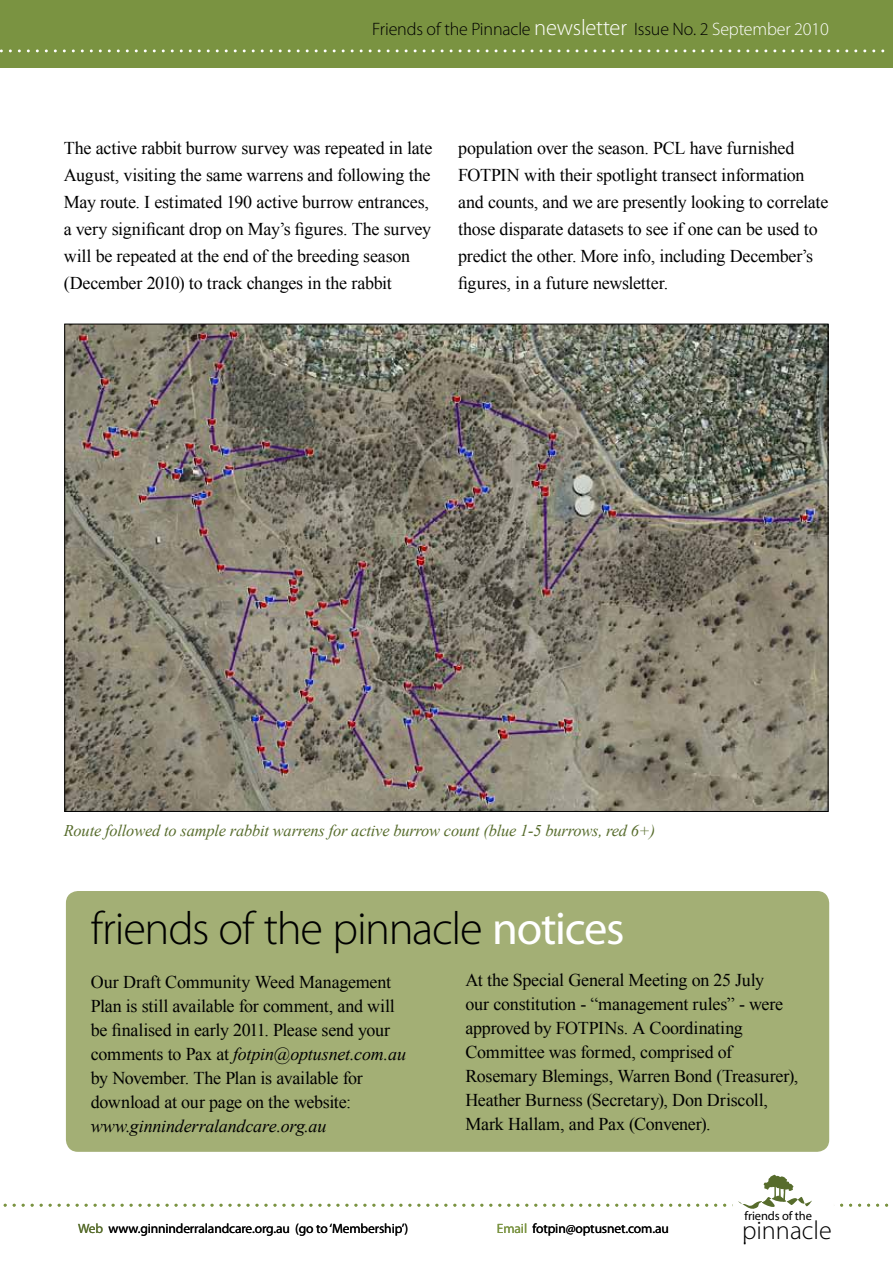
<style>
.page{position:relative;width:893px;height:1263px;background:#fff}
.page>*{position:absolute;margin:0;border:0;box-sizing:border-box;transform-origin:0 0}
.t1{font:300 46.5px "Myriad Pro";letter-spacing:-.025em;color:#000}
.t2{font:300 26.1px "Myriad Pro";color:#000}
.t3{font:18px/24px "Times New Roman";letter-spacing:-.01em;color:#000}
.t4{font:300 18px "Myriad Pro";letter-spacing:-.01em;color:#000}
.t5{font:italic 18px "Times New Roman";letter-spacing:-.01em;color:#000}
.t6{font:italic 16.35px "Times New Roman";letter-spacing:-.01em;color:#576c2c}
.t7{font:13.5px "Myriad Pro";letter-spacing:-.01em;color:#000}
.t8{font:12.45px "Myriad Pro";letter-spacing:-.01em;color:#000}
.s1{font-size:22.5px;color:#fff}
.s2{color:#fff}
.s3{font-weight:400;color:#fff}
.s4{font-style:italic}
.s5{color:#576c2c}
.s6{color:#7a9341}
</style>
<div class="page">
<div style="left:0;top:0;width:893px;height:67px;background:#7a9341"></div>
<svg style="left:3px;top:1174px;width:886px;height:41px"></svg>
<svg style="left:0;top:49px;width:885px;height:3px"></svg>
<img style="left:66px;top:326px;width:760px;height:484px">
<div style="left:66px;top:891px;width:763px;height:261px;background:#a3af75;border-radius:12px"></div>
<p class="t4" style="left:372px;top:19px;width:458px">Friends of the Pinnacle <span class="s1">newsletter</span> Issue No. 2 <span class="s2">September 2010</span></p>
<p class="t3" style="left:64px;top:134px;width:370px;line-height:27px">The active rabbit burrow survey was repeated in late August, visiting the same warrens and following the May route. I estimated 190 active burrow entrances, a very significant drop on May’s figures. The survey will be repeated at the end of the breeding season (December 2010) to track changes in the rabbit</p>
<p class="t3" style="left:458px;top:134px;width:372px;line-height:27px">population over the season. PCL have furnished FOTPIN with their spotlight transect information and counts, and we are presently looking to correlate those disparate datasets to see if one can be used to predict the other. More info, including December’s figures, in a future newsletter.</p>
<p class="t6" style="left:64px;top:819px;width:593px">Route followed to sample rabbit warrens for active burrow count (blue 1-5 burrows, red 6+)</p>
<h1 class="t1" style="left:91px;top:902px;width:535px">friends of the pinnacle <span class="s3">notices</span></h1>
<p class="t3" style="left:91px;top:969px;width:317px">Our Draft Community Weed Management Plan is still available for comment, and will be finalised in early 2011. Please send your comments to Pax at <span class="s4">fotpin@optusnet.com.au </span>by November. The Plan is available for download at our page on the website:</p>
<p class="t5" style="left:91px;top:1113px;width:237px">www.ginninderralandcare.org.au</p>
<p class="t3" style="left:465px;top:968px;width:334px">At the Special General Meeting on 25 July<br>our constitution - “management rules” - were approved by FOTPINs. A Coordinating Committee was formed, comprised of Rosemary Blemings, Warren Bond (Treasurer), Heather Burness (Secretary), Don Driscoll, Mark Hallam, and Pax (Convener).</p>
<p class="t8" style="left:744px;top:1209px;width:69px">friends of the</p>
<p class="t7" style="left:78px;top:1221px;width:332px"><span class="s5">Web</span> www.ginninderralandcare.org.au (go to ‘Membership’)</p>
<p class="t7" style="left:497px;top:1221px;width:173px"><span class="s6">Email</span> fotpin@optusnet.com.au</p>
<h2 class="t2" style="left:742px;top:1216px;width:91px">pinnacle</h2>
</div>
